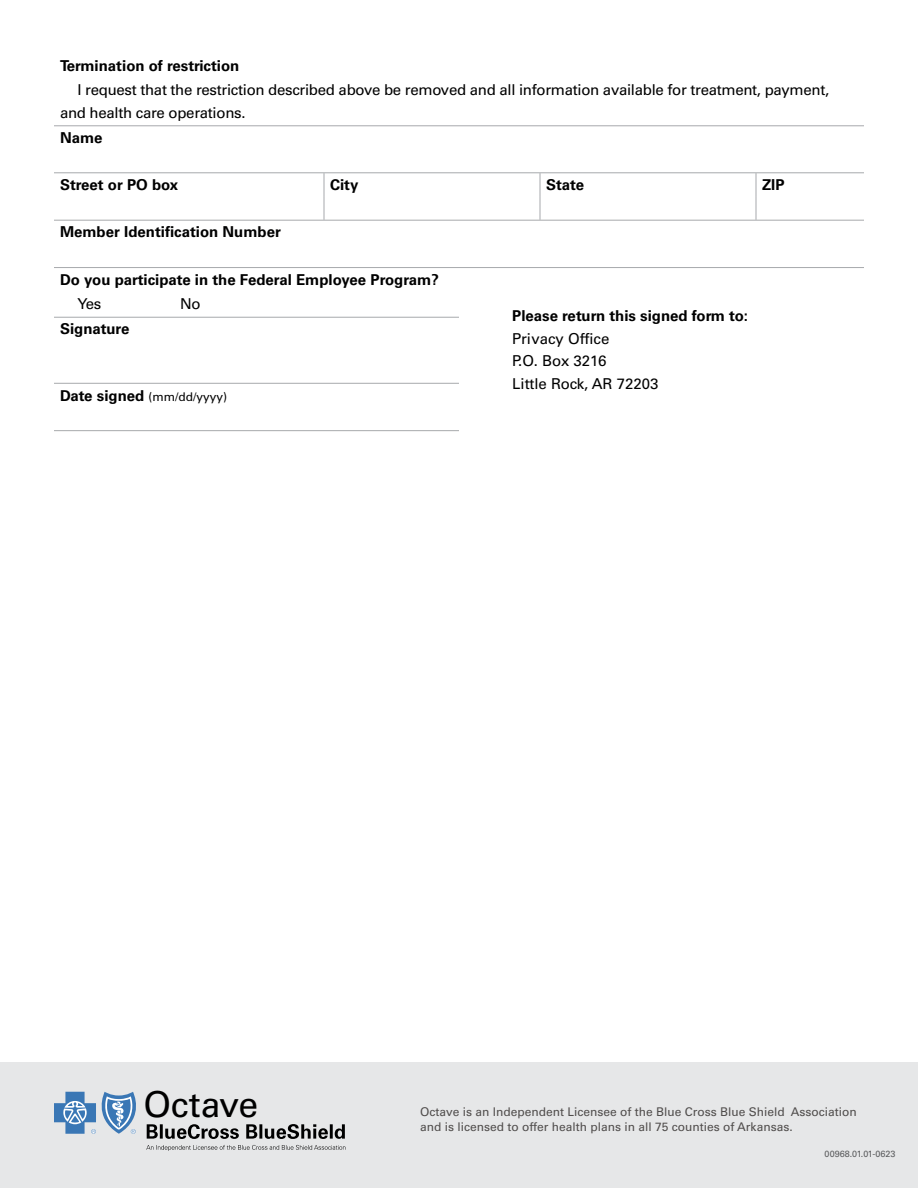
<style>
.page{position:relative;width:918px;height:1188px;background:#fff}
.page>*{position:absolute;margin:0;border:0;box-sizing:border-box;transform-origin:0 0}
.t1{font:35.55px "Univers LT Std";letter-spacing:-.01em;color:#000}
.Lables{font:700 15px "Univers LT Std";color:#000}
.t2{font:15px/22.5px "Univers LT Std";letter-spacing:-.02em;color:#000}
.t3{font:15px "Univers LT Std";color:#000}
.Note_text{font:12px "Univers LT Std";color:#504d4c}
.Lables-2{font:12px "Univers LT Std";color:#000}
.Main_Paragraph_Style{font:9px "Univers LT Std";color:#58595b}
.s1{font-weight:700;font-size:15px}
</style>
<div class="page">
<div style="left:0;top:1063px;width:918px;height:125px;background:#e6e7e8"></div>
<hr style="left:54px;top:125px;width:810px;height:1px;background:#a7a9ac">
<hr style="left:54px;top:172px;width:810px;height:1px;background:#a7a9ac">
<svg style="left:540px;top:173px;width:1px;height:47px"></svg>
<svg style="left:756px;top:173px;width:1px;height:47px"></svg>
<svg style="left:324px;top:173px;width:1px;height:47px"></svg>
<hr style="left:54px;top:220px;width:270px;height:1px;background:#a7a9ac">
<hr style="left:324px;top:220px;width:216px;height:1px;background:#a7a9ac">
<hr style="left:540px;top:220px;width:216px;height:1px;background:#a7a9ac">
<hr style="left:756px;top:220px;width:108px;height:1px;background:#a7a9ac">
<hr style="left:54px;top:267px;width:810px;height:1px;background:#a7a9ac">
<hr style="left:54px;top:383px;width:405px;height:1px;background:#a7a9ac">
<hr style="left:54px;top:317px;width:405px;height:1px;background:#a7a9ac">
<hr style="left:54px;top:430px;width:405px;height:1px;background:#a7a9ac">
<svg style="left:54px;top:1092px;width:291px;height:47px"></svg>
<svg style="left:146px;top:1145px;width:199px;height:6px"></svg>
<p class="Lables" style="left:60px;top:57px;width:181px">Termination of restriction</p>
<p class="t2" style="left:60px;top:79px;width:771px;text-indent:18px">I request that the restriction described above be removed and all information available for treatment, payment, and health care operations.</p>
<p class="Lables" style="left:60px;top:128px;width:44px">Name</p>
<p class="Lables" style="left:60px;top:176px;width:120px">Street or PO box</p>
<p class="Lables" style="left:330px;top:176px;width:30px">City</p>
<p class="Lables" style="left:546px;top:176px;width:40px">State</p>
<p class="Lables" style="left:762px;top:176px;width:24px">ZIP</p>
<p class="Lables" style="left:60px;top:223px;width:222px">Member Identification Number</p>
<p class="Lables" style="left:60px;top:271px;width:380px">Do you participate in the Federal Employee Program?</p>
<p class="t2" style="left:78px;top:293px;width:25px">Yes</p>
<p class="t2" style="left:180px;top:293px;width:22px">No</p>
<p class="Lables" style="left:60px;top:320px;width:71px">Signature</p>
<p class="Lables" style="left:512px;top:307px;width:237px">Please return this signed form to:</p>
<p class="t3" style="left:512px;top:329px;width:99px">Privacy Office</p>
<p class="t2" style="left:512px;top:350px;width:96px">P.O. Box 3216</p>
<p class="t3" style="left:512px;top:374px;width:148px">Little Rock, AR 72203</p>
<p class="Lables-2" style="left:60px;top:389px;width:169px"><span class="s1">Date signed</span> (mm/dd/yyyy)</p>
<p class="t1" style="left:143px;top:1083px;width:116px">Octave</p>
<p class="Note_text" style="left:420px;top:1104px;width:438px">Octave is an Independent Licensee of the Blue Cross Blue Shield Association</p>
<p class="Note_text" style="left:420px;top:1119px;width:374px">and is licensed to offer health plans in all 75 counties of Arkansas.</p>
<p class="Main_Paragraph_Style" style="left:824px;top:1149px;width:73px">00968.01.01-0623</p>
</div>
